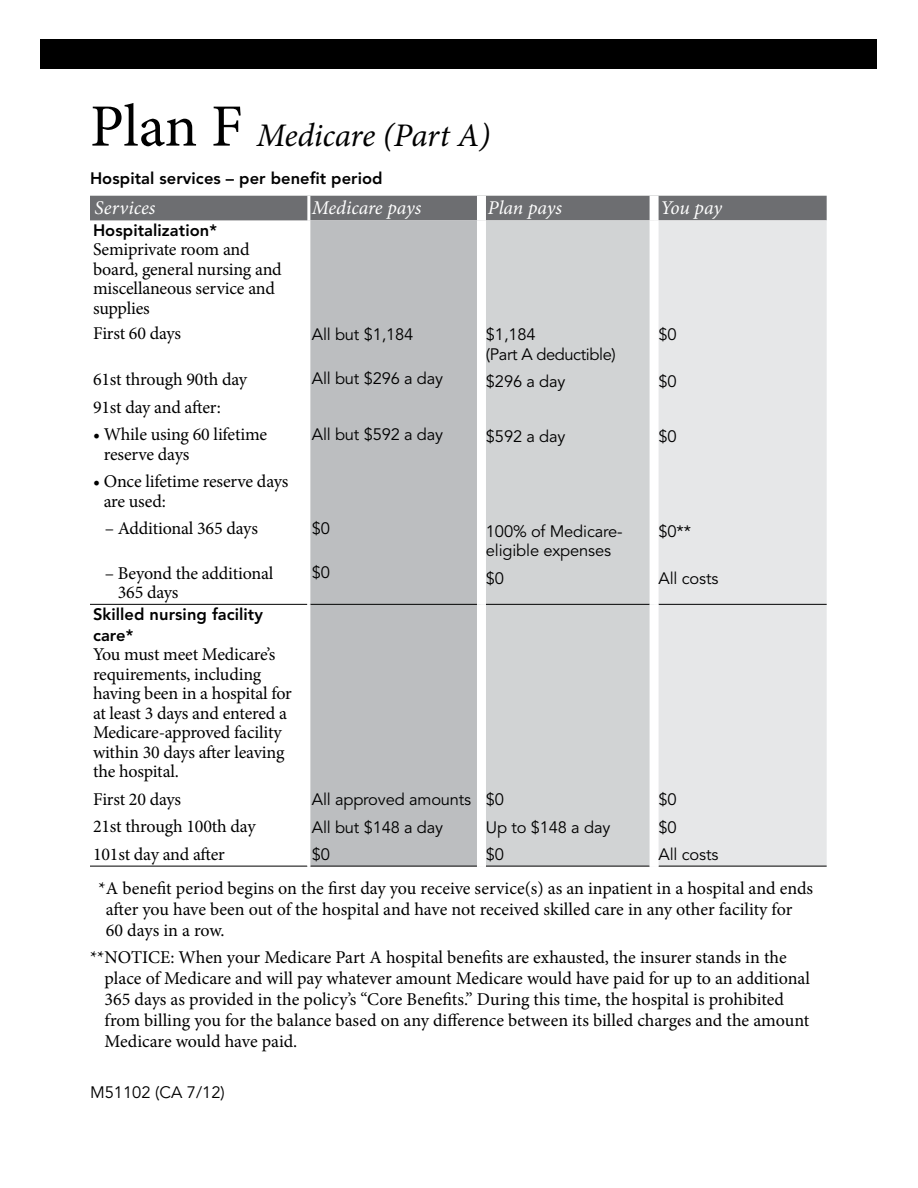
<style>
.page{position:relative;width:918px;height:1188px;background:#fff}
.page>*{position:absolute;margin:0;border:0;box-sizing:border-box;transform-origin:0 0}
.t1{font:italic 33px "Minion Pro";letter-spacing:-.015em;color:#000}
.t2{font:italic 19.5px "Minion Pro";color:#fff}
.t3{font:18px/19.5px "Minion Pro";letter-spacing:-.01em;color:#000}
.t4{font:16.5px/27.6px "Avenir LT Std";letter-spacing:-.01em;color:#000}
.t5{font:800 16.5px/21px "Avenir LT Std";letter-spacing:.005em;color:#000}
.s1{font-style:normal;font-size:60px}
</style>
<div class="page">
<div style="left:40px;top:39px;width:838px;height:30px;background:#000"></div>
<div style="left:90px;top:196px;width:737px;height:24px;background:#6d6e71"></div>
<div style="left:310px;top:220px;width:167px;height:646px;background:#bcbec0"></div>
<div style="left:486px;top:220px;width:164px;height:646px;background:#d1d3d4"></div>
<div style="left:659px;top:220px;width:168px;height:646px;background:#e6e7e8"></div>
<hr style="left:90px;top:604px;width:217px;height:1px;background:#000">
<hr style="left:310px;top:604px;width:167px;height:1px;background:#000">
<hr style="left:486px;top:604px;width:164px;height:1px;background:#000">
<hr style="left:659px;top:604px;width:168px;height:1px;background:#000">
<hr style="left:90px;top:866px;width:217px;height:1px;background:#000">
<hr style="left:310px;top:866px;width:167px;height:1px;background:#000">
<hr style="left:486px;top:866px;width:164px;height:1px;background:#000">
<hr style="left:659px;top:866px;width:168px;height:1px;background:#000">
<hr style="left:307px;top:196px;width:3px;height:24px;background:#fff">
<div style="left:477px;top:196px;width:9px;height:24px;background:#fff"></div>
<div style="left:650px;top:196px;width:9px;height:24px;background:#fff"></div>
<h1 class="t1" style="left:90px;top:113px;width:402px"><span class="s1">Plan F</span> Medicare (Part A)</h1>
<p class="t5" style="left:90px;top:168px;width:294px">Hospital services – per benefit period</p>
<p class="t2" style="left:94px;top:194px;width:62px">Services</p>
<p class="t2" style="left:312px;top:195px;width:111px">Medicare pays</p>
<p class="t2" style="left:488px;top:194px;width:76px">Plan pays</p>
<p class="t2" style="left:661px;top:194px;width:63px">You pay</p>
<p class="t5" style="left:93px;top:219px;width:126px">Hospitalization*</p>
<p class="t3" style="left:93px;top:240px;width:190px">Semiprivate room and board, general nursing and miscellaneous service and supplies</p>
<p class="t3" style="left:93px;top:323px;width:90px">First 60 days</p>
<p class="t3" style="left:93px;top:366px;width:156px;line-height:27.6px">61st through 90th day<br>91st day and after:</p>
<p class="t3" style="left:104px;top:425px;width:165px;text-indent:-11px">• While using 60 lifetime reserve days</p>
<p class="t3" style="left:104px;top:472px;width:186px;text-indent:-11px">• Once lifetime reserve days are used:</p>
<p class="t3" style="left:105px;top:519px;width:155px">– Additional 365 days</p>
<p class="t3" style="left:118px;top:563px;width:157px;text-indent:-13px">– Beyond the additional<br>365 days</p>
<p class="t4" style="left:312px;top:321px;width:103px">All but $1,184</p>
<p class="t4" style="left:312px;top:365px;width:133px">All but $296 a day</p>
<p class="t4" style="left:312px;top:421px;width:133px">All but $592 a day</p>
<p class="t4" style="left:486px;top:325px;width:131px;line-height:19.5px">$1,184<br>(Part A deductible)</p>
<p class="t4" style="left:486px;top:368px;width:81px">$296 a day</p>
<p class="t4" style="left:486px;top:423px;width:81px">$592 a day</p>
<p class="t4" style="left:659px;top:321px;width:20px">$0</p>
<p class="t4" style="left:659px;top:368px;width:20px">$0</p>
<p class="t4" style="left:659px;top:423px;width:20px">$0</p>
<p class="t4" style="left:312px;top:515px;width:20px">$0</p>
<p class="t4" style="left:312px;top:559px;width:20px">$0</p>
<p class="t4" style="left:659px;top:518px;width:34px">$0**</p>
<p class="t4" style="left:659px;top:565px;width:61px">All costs</p>
<p class="t4" style="left:486px;top:522px;width:138px;line-height:19.5px">100% of Medicare&shy;eligible expenses</p>
<p class="t4" style="left:486px;top:565px;width:20px">$0</p>
<p class="t5" style="left:93px;top:604px;width:172px">Skilled nursing facility care*</p>
<p class="t3" style="left:93px;top:645px;width:200px">You must meet Medicare’s requirements, including having been in a hospital for at least 3 days and entered a<br>Medicare-approved facility within 30 days after leaving the hospital.</p>
<p class="t3" style="left:93px;top:785px;width:164px;line-height:27.6px">First 20 days<br>21st through 100th day<br>101st day and after</p>
<p class="t4" style="left:312px;top:786px;width:161px">All approved amounts<br>All but $148 a day<br>$0</p>
<p class="t4" style="left:486px;top:786px;width:126px">$0<br>Up to $148 a day $0</p>
<p class="t4" style="left:659px;top:786px;width:61px">$0<br>$0<br>All costs</p>
<p class="t3" style="left:106px;top:878px;width:709px;line-height:21px;text-indent:-7px">*A benefit period begins on the first day you receive service(s) as an inpatient in a hospital and ends after you have been out of the hospital and have not received skilled care in any other facility for<br>60 days in a row.</p>
<p class="t3" style="left:105px;top:947px;width:707px;line-height:21px;text-indent:-15px">**NOTICE: When your Medicare Part A hospital benefits are exhausted, the insurer stands in the place of Medicare and will pay whatever amount Medicare would have paid for up to an additional 365 days as provided in the policy’s “Core Benefits.” During this time, the hospital is prohibited from billing you for the balance based on any difference between its billed charges and the amount Medicare would have paid.</p>
<p class="t4" style="left:90px;top:1079px;width:136px">M51102 (CA 7/12)</p>
</div>
